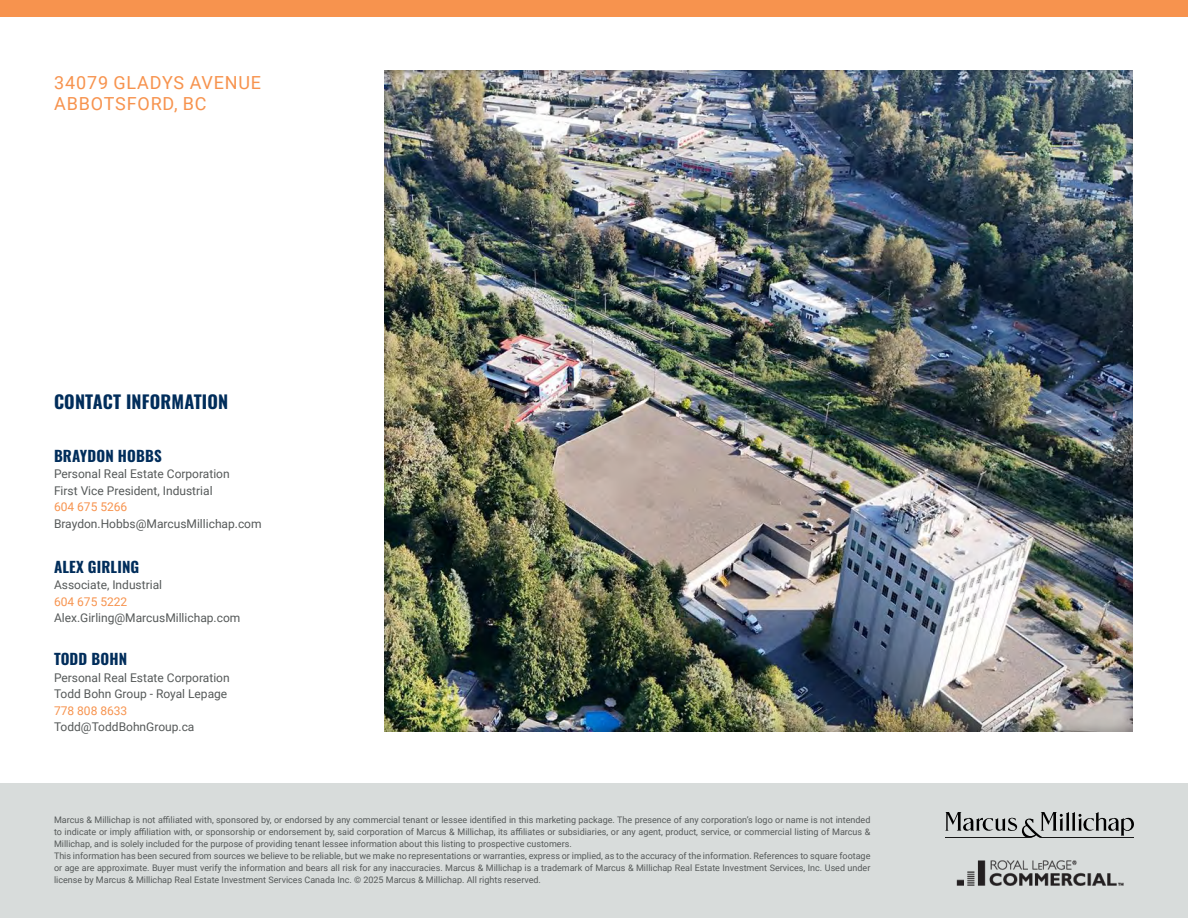
<style>
.page{position:relative;width:1188px;height:918px;background:#fff}
.page>*{position:absolute;margin:0;border:0;box-sizing:border-box;transform-origin:0 0}
.t1{font:18px/21px "Roboto";letter-spacing:.045em;color:#f7934e}
.t2{font:700 18px "Oswald";letter-spacing:.01em;color:#002d5b}
.t3{font:700 15px "Oswald";letter-spacing:.01em;color:#002d5b}
.t4{font:12px/16.5px "Roboto";color:#555959}
.t5{font:12px "Roboto";color:#f7934e}
.t6{font:9px/12px "Roboto";color:#555959}
</style>
<div class="page">
<div style="left:0;top:783px;width:1188px;height:134px;background:#d8dcdb"></div>
<div style="left:371px;top:58px;width:773px;height:674px;background:#000;opacity:.4"></div>
<div style="left:0;top:0;width:1188px;height:16px;background:#f7934e"></div>
<svg style="left:945px;top:812px;width:189px;height:26px"></svg>
<img style="left:956px;top:860px;width:168px;height:26px">
<h1 class="t1" style="left:54px;top:71px;width:208px">34079 GLADYS AVENUE<br>ABBOTSFORD, BC</h1>
<h1 class="t2" style="left:54px;top:392px;width:176px">CONTACT INFORMATION</h1>
<h2 class="t3" style="left:54px;top:448px;width:109px">BRAYDON HOBBS</h2>
<h3 class="t4" style="left:54px;top:466px;width:177px">Personal Real Estate Corporation<br>First Vice President, Industrial</h3>
<h3 class="t5" style="left:54px;top:499px;width:75px">604 675 5266</h3>
<h3 class="t4" style="left:54px;top:515px;width:209px">Braydon.Hobbs@MarcusMillichap.com</h3>
<h2 class="t3" style="left:54px;top:559px;width:87px">ALEX GIRLING</h2>
<h3 class="t4" style="left:54px;top:576px;width:110px">Associate, Industrial</h3>
<h3 class="t5" style="left:54px;top:593px;width:75px">604 675 5222</h3>
<h3 class="t4" style="left:54px;top:609px;width:188px">Alex.Girling@MarcusMillichap.com</h3>
<h2 class="t3" style="left:54px;top:651px;width:75px">TODD BOHN</h2>
<h3 class="t4" style="left:54px;top:669px;width:177px">Personal Real Estate Corporation<br>Todd Bohn Group - Royal Lepage</h3>
<h3 class="t5" style="left:54px;top:702px;width:75px">778 808 8633</h3>
<h3 class="t4" style="left:54px;top:718px;width:142px">Todd@ToddBohnGroup.ca</h3>
<p class="t6" style="left:54px;top:814px;width:818px">Marcus &amp; Millichap is not affiliated with, sponsored by, or endorsed by any commercial tenant or lessee identified in this marketing package. The presence of any corporation’s logo or name is not intended to indicate or imply affiliation with, or sponsorship or endorsement by, said corporation of Marcus &amp; Millichap, its affiliates or subsidiaries, or any agent, product, service, or commercial listing of Marcus &amp; Millichap, and is solely included for the purpose of providing tenant lessee information about this listing to prospective customers.<br>This information has been secured from sources we believe to be reliable, but we make no representations or warranties, express or implied, as to the accuracy of the information. References to square footage or age are approximate. Buyer must verify the information and bears all risk for any inaccuracies. Marcus &amp; Millichap is a trademark of Marcus &amp; Millichap Real Estate Investment Services, Inc. Used under license by Marcus &amp; Millichap Real Estate Investment Services Canada Inc. © 2025 Marcus &amp; Millichap. All rights reserved.</p>
</div>
